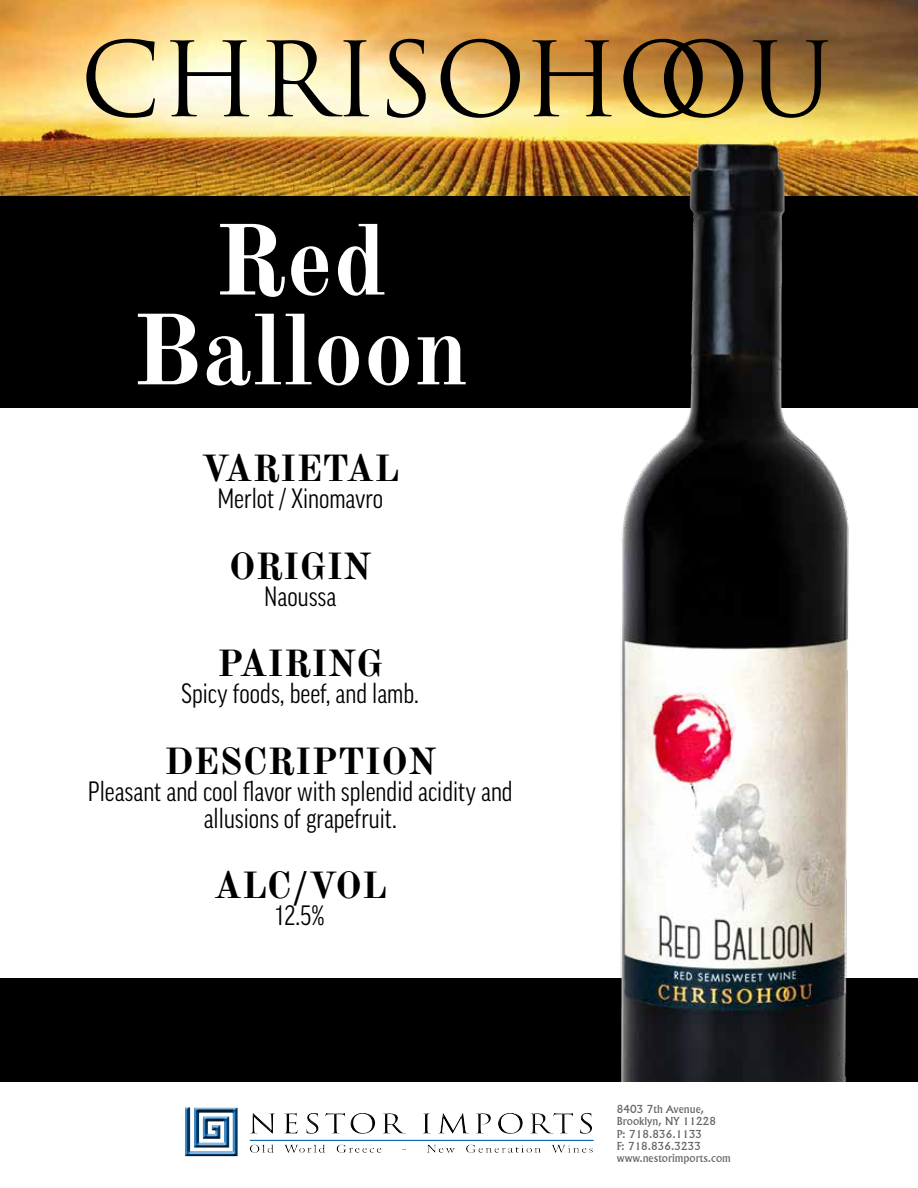
<style>
.page{position:relative;width:918px;height:1188px;background:#fff}
.page>*{position:absolute;margin:0;border:0;box-sizing:border-box;transform-origin:0 0}
.t1{font:100.8px "Trajan Pro";letter-spacing:-.005em;color:#000}
.t2{font:700 99.3px/89.8px "Old Standard TT";color:#fff;text-align:center}
.t3{font:700 37.5px "Old Standard TT";color:#000}
.t4{font:condensed 27px/27px "Good Pro";color:#000;text-align:center}
.t5{font:10.8px/12.1px "Flareserif 821 BT";color:#636466}
</style>
<div class="page">
<div style="left:0;top:978px;width:918px;height:104px;background:#000"></div>
<img style="left:0;top:0;width:918px;height:196px">
<div style="left:239px;top:1106px;width:364px;height:38px;background:#000;opacity:.84"></div>
<div style="left:246px;top:1140px;width:358px;height:22px;background:#000;opacity:.84"></div>
<hr style="left:250px;top:1140px;width:344px;height:1px;background:#005fae">
<svg style="left:185px;top:1107px;width:53px;height:49px"></svg>
<div style="left:0;top:196px;width:918px;height:211px;background:#000"></div>
<img style="left:597px;top:116px;width:282px;height:966px">
<h1 class="t1" style="left:80px;top:16px;width:755px">CHRISOHOOU</h1>
<h2 class="t2" style="left:132px;top:209px;width:339px">Red<br>Balloon</h2>
<h3 class="t3" style="left:201px;top:439px;width:199px">VARIETAL</h3>
<p class="t4" style="left:217px;top:485px;width:167px">Merlot / Xinomavro</p>
<h3 class="t3" style="left:229px;top:537px;width:144px">ORIGIN</h3>
<p class="t4" style="left:264px;top:583px;width:74px">Naoussa</p>
<h3 class="t3" style="left:217px;top:634px;width:168px">PAIRING</h3>
<p class="t4" style="left:182px;top:680px;width:239px">Spicy foods, beef, and lamb.</p>
<h3 class="t3" style="left:164px;top:732px;width:274px">DESCRIPTION</h3>
<p class="t4" style="left:88px;top:778px;width:426px">Pleasant and cool flavor with splendid acidity and allusions of grapefruit.</p>
<h3 class="t3" style="left:214px;top:856px;width:175px">ALC/VOL</h3>
<p class="t4" style="left:276px;top:902px;width:50px">12.5%</p>
<p class="t5" style="left:617px;top:1103px;width:115px">8403 7th Avenue,<br>Brooklyn, NY 11228<br>P: 718.836.1133<br>F: 718.836.3233 www.nestorimports.com</p>
</div>
